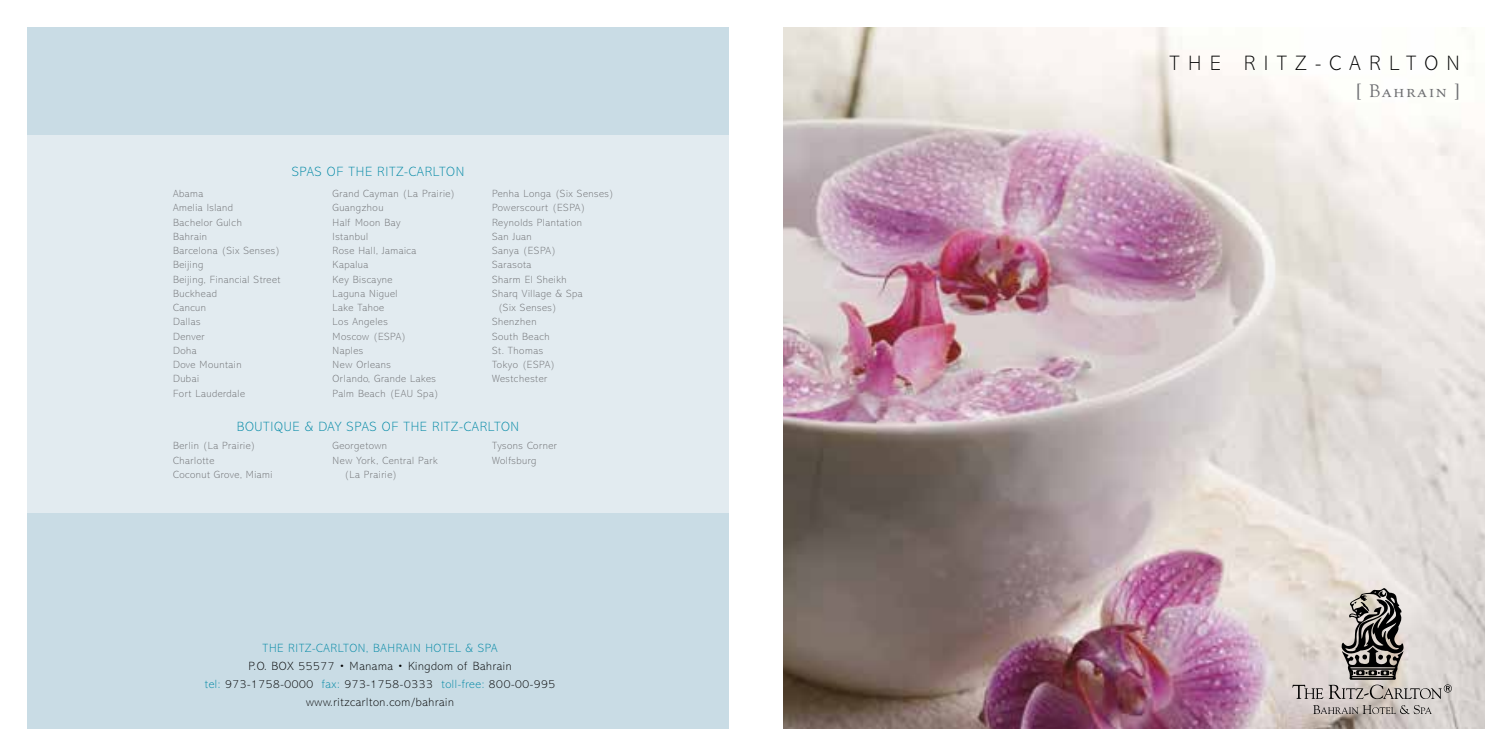
<style>
.page{position:relative;width:1512px;height:756px;background:#fff}
.page>*{position:absolute;margin:0;border:0;box-sizing:border-box;transform-origin:0 0}
.t1{font:200 21px "Abadi";letter-spacing:.4em;color:#000}
.t2{font:18px "Goudy SC";letter-spacing:.1em;color:#6d6e71}
.t3{font:200 13.5px "Abadi";letter-spacing:.05em;color:#0088a5}
.t4{font:200 12px/18px "Abadi";letter-spacing:.05em;color:#000;text-align:center}
.t5{font:200 12px "Abadi";letter-spacing:.05em;color:#0088a5}
.t6{font:200 10.5px/14.2px "Abadi";letter-spacing:.05em;color:#6d6e71}
.s1{color:#0088a5}
</style>
<div class="page">
<div style="left:27px;top:27px;width:702px;height:702px;background:#c9dce5"></div>
<div style="left:27px;top:135px;width:702px;height:378px;background:#e2ebf0"></div>
<img style="left:783px;top:27px;width:702px;height:702px">
<svg style="left:1292px;top:588px;width:160px;height:126px;background:#bcb6b2"></svg>
<p class="t3" style="left:292px;top:164px;width:174px">SPAS OF THE RITZ-CARLTON</p>
<p class="t6" style="left:173px;top:187px;width:109px">Abama<br>Amelia Island<br>Bachelor Gulch<br>Bahrain<br>Barcelona (Six Senses)<br>Beijing<br>Beijing, Financial Street<br>Buckhead<br>Cancun<br>Dallas<br>Denver<br>Doha<br>Dove Mountain<br>Dubai<br>Fort Lauderdale</p>
<p class="t6" style="left:333px;top:187px;width:124px">Grand Cayman (La Prairie)<br>Guangzhou<br>Half Moon Bay<br>Istanbul<br>Rose Hall, Jamaica<br>Kapalua<br>Key Biscayne<br>Laguna Niguel<br>Lake Tahoe<br>Los Angeles<br>Moscow (ESPA)<br>Naples<br>New Orleans<br>Orlando, Grande Lakes<br>Palm Beach (EAU Spa)</p>
<p class="t6" style="left:492px;top:187px;width:123px">Penha Longa (Six Senses)</p>
<p class="t6" style="left:492px;top:201px;width:95px">Powerscourt (ESPA)</p>
<p class="t6" style="left:492px;top:215px;width:91px">Reynolds Plantation</p>
<p class="t6" style="left:492px;top:229px;width:41px">San Juan</p>
<p class="t6" style="left:492px;top:244px;width:65px">Sanya (ESPA)</p>
<p class="t6" style="left:492px;top:258px;width:41px">Sarasota</p>
<p class="t6" style="left:492px;top:272px;width:76px">Sharm El Sheikh</p>
<p class="t6" style="left:492px;top:286px;width:92px">Sharq Village &amp; Spa</p>
<p class="t6" style="left:498px;top:301px;width:60px">(Six Senses)</p>
<p class="t6" style="left:492px;top:315px;width:46px">Shenzhen</p>
<p class="t6" style="left:492px;top:329px;width:59px">South Beach</p>
<p class="t6" style="left:492px;top:343px;width:52px">St. Thomas</p>
<p class="t6" style="left:492px;top:358px;width:65px">Tokyo (ESPA)</p>
<p class="t6" style="left:492px;top:372px;width:57px">Westchester</p>
<p class="t3" style="left:237px;top:419px;width:16px">Bouti</p>
<p class="t3" style="left:274px;top:419px;width:89px">que &amp; Day Spas</p>
<p class="t3" style="left:382px;top:419px;width:99px">of The Ritz-Carlton</p>
<p class="t6" style="left:173px;top:439px;width:101px">Berlin (La Prairie)<br>Charlotte<br>Coconut Grove, Miami</p>
<p class="t6" style="left:333px;top:439px;width:56px">Georgetown</p>
<p class="t6" style="left:492px;top:439px;width:66px">Tysons Corner<br>Wolfsburg</p>
<p class="t6" style="left:333px;top:453px;width:107px">New York, Central Park</p>
<p class="t6" style="left:345px;top:468px;width:54px">(La Prairie)</p>
<p class="t5" style="left:263px;top:642px;width:236px">The Ritz-Carlton, bahrain hotel &amp; spa</p>
<p class="t4" style="left:205px;top:658px;width:352px">P.O. BOX 55577 • Manama • Kingdom of Bahrain<br><span class="s1">tel:</span> 973-1758-0000 <span class="s1">fax:</span> 973-1758-0333 <span class="s1">toll-free:</span> 800-00-995 www.ritzcarlton.com/bahrain</p>
<h1 class="t1" style="left:1170px;top:52px;width:35px">T HE</h1>
<h1 class="t1" style="left:1244px;top:52px;width:199px">RI TZ-CARLTON</h1>
<h2 class="t2" style="left:1356px;top:80px;width:105px">[ Bahrain ]</h2>
</div>
